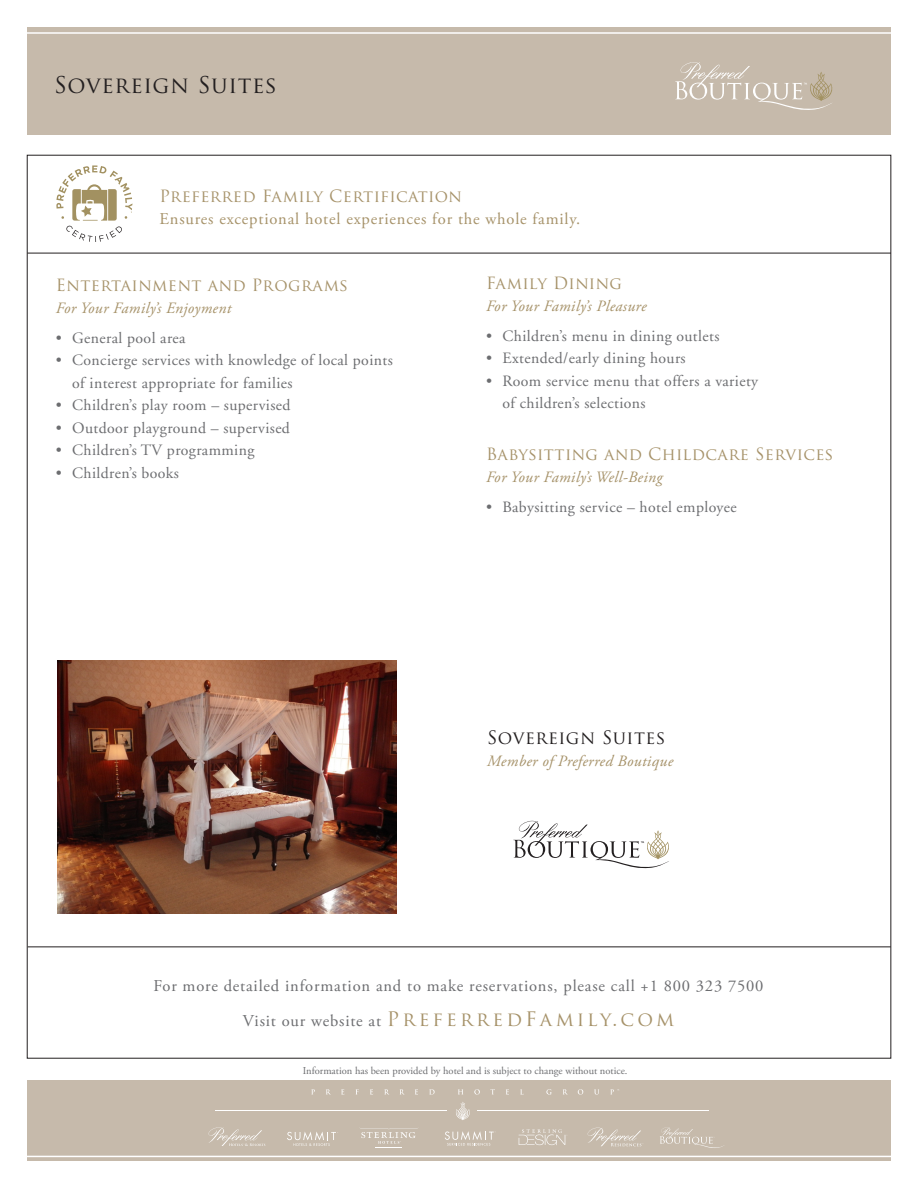
<style>
.page{position:relative;width:918px;height:1188px;background:#fff}
.page>*{position:absolute;margin:0;border:0;box-sizing:border-box;transform-origin:0 0}
.t1{font:22.5px "Trajan Pro";letter-spacing:.03em;color:#231f20}
.t2{font:19.5px "Trajan Pro";letter-spacing:.16em;color:#a69269}
.t3{font:18px "Trajan Pro";letter-spacing:.03em;color:#231f20}
.t4{font:16.5px/22.5px "Adobe Garamond Pro";letter-spacing:.05em;color:#a69269}
.t5{font:16.5px "Adobe Garamond Pro";letter-spacing:.05em;color:#6c6d70}
.t6{font:16.5px "Trajan Pro";letter-spacing:.025em;color:#a69269}
.t7{font:16.5px "Trajan Pro";letter-spacing:.005em;color:#a69269}
.t8{font:15.75px/22.5px "Adobe Garamond";letter-spacing:.025em;color:#6c6d70}
.t9{font:italic 15.75px "Adobe Garamond Pro";letter-spacing:.025em;color:#a69269}
.t10{font:10.5px "Adobe Garamond Pro";color:#6c6d70}
.s1{font-family:"Trajan Pro"}
.s2{font-family:"Adobe Garamond Pro";font-size:16.5px;color:#6c6d70}
</style>
<div class="page">
<hr style="left:27px;top:253px;width:864px;height:1px;background:#231f20">
<hr style="left:28px;top:947px;width:863px;height:1px;background:#231f20">
<div style="left:27px;top:1080px;width:864px;height:81px;background:#c6baab"></div>
<hr style="left:27px;top:1156px;width:865px;height:1px;background:#fff">
<div style="left:27px;top:27px;width:864px;height:108px;background:#c6baab"></div>
<hr style="left:27px;top:32px;width:865px;height:2px;background:#fff">
<svg style="left:56px;top:165px;width:76px;height:77px"></svg>
<svg style="left:311px;top:1089px;width:4px;height:6px"></svg>
<svg style="left:326px;top:1089px;width:5px;height:6px"></svg>
<svg style="left:341px;top:1089px;width:3px;height:6px"></svg>
<svg style="left:370px;top:1089px;width:3px;height:6px"></svg>
<svg style="left:384px;top:1089px;width:5px;height:6px"></svg>
<svg style="left:400px;top:1089px;width:5px;height:6px"></svg>
<svg style="left:415px;top:1089px;width:3px;height:6px"></svg>
<svg style="left:429px;top:1089px;width:6px;height:6px"></svg>
<svg style="left:458px;top:1089px;width:5px;height:6px"></svg>
<svg style="left:474px;top:1089px;width:6px;height:6px"></svg>
<svg style="left:506px;top:1089px;width:3px;height:6px"></svg>
<svg style="left:520px;top:1089px;width:4px;height:6px"></svg>
<svg style="left:546px;top:1089px;width:6px;height:6px"></svg>
<svg style="left:563px;top:1089px;width:5px;height:6px"></svg>
<svg style="left:578px;top:1089px;width:5px;height:6px"></svg>
<svg style="left:594px;top:1089px;width:5px;height:6px"></svg>
<svg style="left:610px;top:1089px;width:9px;height:6px"></svg>
<hr style="left:216px;top:1111px;width:231px;height:1px;background:#fff">
<hr style="left:478px;top:1111px;width:231px;height:1px;background:#fff">
<svg style="left:456px;top:1102px;width:14px;height:18px"></svg>
<svg style="left:360px;top:1128px;width:58px;height:20px"></svg>
<svg style="left:287px;top:1132px;width:51px;height:14px"></svg>
<svg style="left:208px;top:1127px;width:57px;height:19px"></svg>
<svg style="left:660px;top:1127px;width:64px;height:21px"></svg>
<svg style="left:445px;top:1131px;width:49px;height:15px"></svg>
<svg style="left:519px;top:1129px;width:47px;height:16px"></svg>
<svg style="left:588px;top:1128px;width:55px;height:18px"></svg>
<svg style="left:513px;top:821px;width:156px;height:47px"></svg>
<svg style="left:675px;top:62px;width:157px;height:48px"></svg>
<img style="left:57px;top:661px;width:339px;height:252px">
<p class="t1" style="left:54px;top:70px;width:225px">Sovereign Suites</p>
<p class="t4" style="left:159px;top:186px;width:422px"><span class="s1">Preferred Family Certification<br></span>Ensures exceptional hotel experiences for the whole family.</p>
<p class="t6" style="left:56px;top:274px;width:294px">Entertainment and Programs</p>
<p class="t9" style="left:56px;top:299px;width:177px">For Your Family’s Enjoyment</p>
<p class="t8" style="left:56px;top:327px;width:131px">• General pool area</p>
<p class="t8" style="left:72px;top:349px;width:322px;text-indent:-16px">• Concierge services with knowledge of local points of interest appropriate for families</p>
<p class="t8" style="left:56px;top:394px;width:236px">• Children’s play room – supervised</p>
<p class="t8" style="left:56px;top:417px;width:236px">• Outdoor playground – supervised</p>
<p class="t8" style="left:56px;top:439px;width:200px">• Children’s TV programming</p>
<p class="t8" style="left:56px;top:462px;width:125px">• Children’s books</p>
<p class="t7" style="left:486px;top:272px;width:137px">Family Dining</p>
<p class="t9" style="left:486px;top:297px;width:162px">For Your Family’s Pleasure</p>
<p class="t8" style="left:486px;top:325px;width:235px">• Children’s menu in dining outlets</p>
<p class="t8" style="left:486px;top:347px;width:201px">• Extended/early dining hours</p>
<p class="t8" style="left:502px;top:370px;width:257px;text-indent:-16px">• Room service menu that offers a variety of children’s selections</p>
<p class="t6" style="left:486px;top:443px;width:349px">Babysitting and Childcare Services</p>
<p class="t9" style="left:486px;top:468px;width:178px">For Your Family’s Well-Being</p>
<p class="t8" style="left:486px;top:496px;width:252px">• Babysitting service – hotel employee</p>
<p class="t3" style="left:487px;top:726px;width:180px">Sovereign Suites</p>
<p class="t9" style="left:487px;top:752px;width:188px">Member of Preferred Boutique</p>
<p class="t5" style="left:153px;top:976px;width:612px">For more detailed information and to make reservations, please call +1 800 323 7500</p>
<p class="t2" style="left:243px;top:1007px;width:433px"><span class="s2">Visit our website at</span> PreferredFamily.com</p>
<p class="t10" style="left:303px;top:1064px;width:326px">Information has been provided by hotel and is subject to change without notice.</p>
</div>
